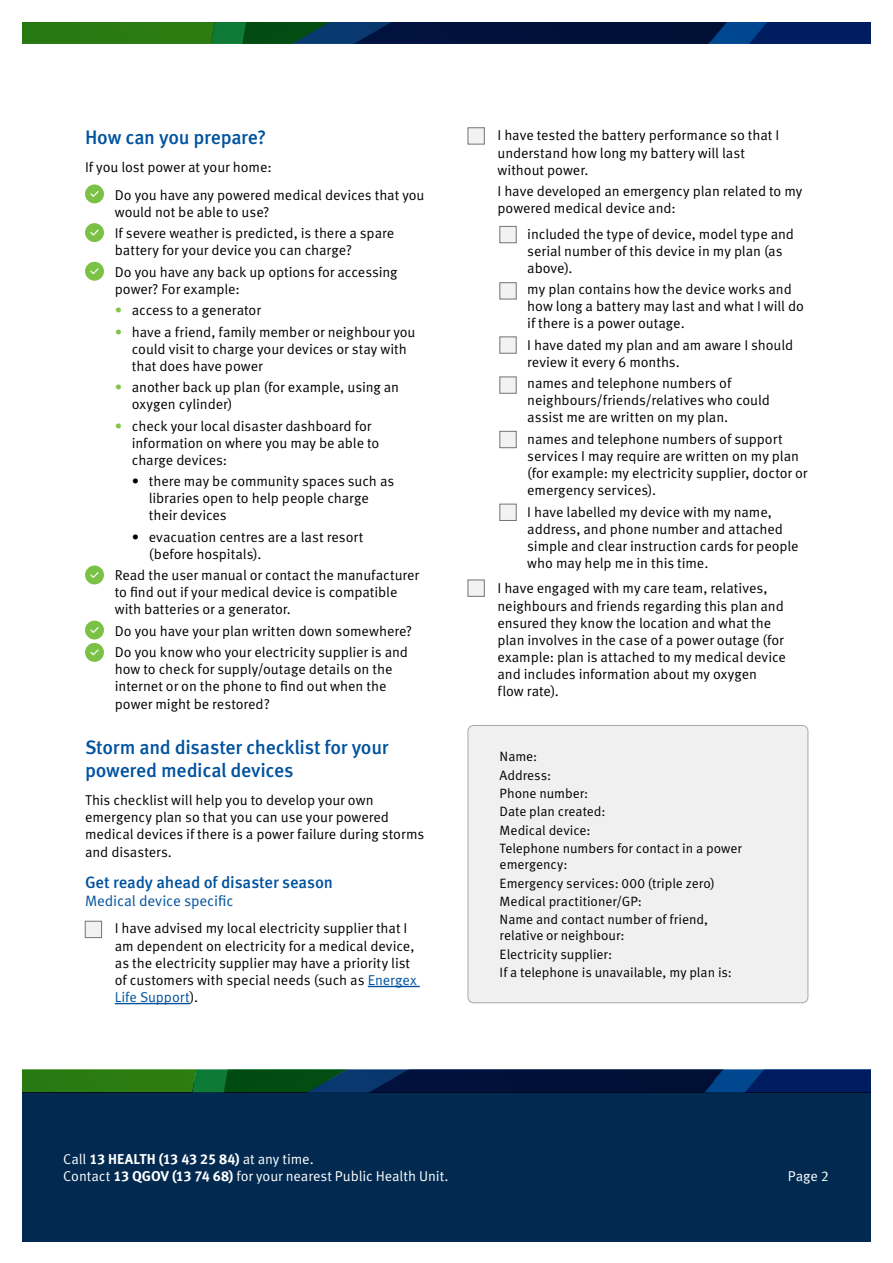
<style>
.page{position:relative;width:893px;height:1263px;background:#fff}
.page>*{position:absolute;margin:0;border:0;box-sizing:border-box;transform-origin:0 0}
.Body_text{font:500 19.5px/23.4px "Meta Pro";letter-spacing:-.015em;color:#00529f}
.Body_text-2{font:500 16.5px "Meta Pro";letter-spacing:-.01em;color:#00529f}
.Body_text-3{font:15px "Meta Pro Norm";letter-spacing:-.01em;color:#00529f}
.Bulleted_list{font:14.25px/17.1px "Meta Pro Norm";letter-spacing:-.005em;color:#000}
.Body_text-4{font:14.25px/17.4px "Meta Pro Norm";letter-spacing:-.005em;color:#000}
.Body_text-5{font:14.25px/17.1px "Meta Pro Norm";letter-spacing:-.005em;color:#fff}
.Bulleted_list-2{font:13.5px/16.2px "Meta Pro Norm";letter-spacing:-.005em;color:#000}
.s1{color:#85c446}
.s2{color:#00529f}
.s3{font-family:"Meta Pro";font-weight:700}
</style>
<div class="page">
<div style="left:0;top:1082px;width:893px;height:181px;background:#022a50"></div>
<svg style="left:21px;top:1069px;width:851px;height:23px;background:#0d3b3c"></svg>
<svg style="left:22px;top:22px;width:849px;height:22px;background:#0a383a"></svg>
<hr style="left:368px;top:986px;width:52px;height:1px;background:#00529f">
<hr style="left:115px;top:1003px;width:75px;height:1px;background:#00529f">
<div style="left:85px;top:184px;width:19px;height:19px;background:#7ac145;border-radius:50%"></div>
<svg style="left:90px;top:191px;width:9px;height:6px"></svg>
<div style="left:85px;top:223px;width:19px;height:19px;background:#7ac145;border-radius:50%"></div>
<svg style="left:90px;top:230px;width:9px;height:6px"></svg>
<div style="left:85px;top:262px;width:19px;height:19px;background:#7ac145;border-radius:50%"></div>
<svg style="left:90px;top:268px;width:9px;height:6px"></svg>
<div style="left:85px;top:565px;width:19px;height:19px;background:#7ac145;border-radius:50%"></div>
<svg style="left:90px;top:572px;width:9px;height:6px"></svg>
<div style="left:85px;top:621px;width:19px;height:18px;background:#7ac145;border-radius:50%"></div>
<svg style="left:90px;top:627px;width:9px;height:6px"></svg>
<div style="left:85px;top:643px;width:19px;height:19px;background:#7ac145;border-radius:50%"></div>
<svg style="left:90px;top:649px;width:9px;height:6px"></svg>
<div style="left:85px;top:921px;width:17px;height:17px;background:#f2f2f2;border:1px solid #737373"></div>
<div style="left:468px;top:128px;width:16px;height:16px;background:#f2f2f2"></div>
<div style="left:500px;top:226px;width:16px;height:17px;background:#f2f2f2;border:1px solid #737373"></div>
<div style="left:500px;top:282px;width:16px;height:17px;background:#f2f2f2;border:1px solid #737373"></div>
<div style="left:500px;top:337px;width:16px;height:16px;background:#f2f2f2"></div>
<div style="left:500px;top:377px;width:16px;height:16px;background:#f2f2f2"></div>
<div style="left:500px;top:431px;width:16px;height:17px;background:#f2f2f2;border:1px solid #737373"></div>
<div style="left:500px;top:504px;width:16px;height:17px;background:#f2f2f2;border:1px solid #737373"></div>
<div style="left:468px;top:580px;width:16px;height:16px;background:#f2f2f2"></div>
<div style="left:468px;top:725px;width:340px;height:278px;background:#f0f0f0;border-radius:6px"></div>
<div style="left:468px;top:725px;width:340px;height:278px;border:1px solid #a7a8ae;border-radius:6px"></div>
<div style="left:0;top:1242px;width:893px;height:21px;background:#fff"></div>
<div style="left:0;top:0;width:21px;height:1251px;background:#fff"></div>
<div style="left:872px;top:3px;width:21px;height:1248px;background:#fff"></div>
<p class="Body_text" style="left:85px;top:125px;width:183px">How can you prepare?</p>
<p class="Body_text-4" style="left:85px;top:158px;width:188px">If you lost power at your home:</p>
<p class="Bulleted_list" style="left:115px;top:185px;width:311px">Do you have any powered medical devices that you would not be able to use?</p>
<p class="Bulleted_list" style="left:115px;top:224px;width:281px">If severe weather is predicted, is there a spare battery for your device you can charge?</p>
<p class="Bulleted_list" style="left:115px;top:262px;width:284px">Do you have any back up options for accessing power? For example:</p>
<p class="Bulleted_list" style="left:115px;top:301px;width:148px"><span class="s1">•</span> access to a generator</p>
<p class="Bulleted_list" style="left:132px;top:322px;width:285px;text-indent:-17px"><span class="s1">•</span> have a friend, family member or neighbour you could visit to charge your devices or stay with that does have power</p>
<p class="Bulleted_list" style="left:132px;top:378px;width:269px;text-indent:-17px"><span class="s1">•</span> another back up plan (for example, using an oxygen cylinder)</p>
<p class="Bulleted_list" style="left:132px;top:416px;width:249px;text-indent:-17px"><span class="s1">•</span> check your local disaster dashboard for information on where you may be able to charge devices:</p>
<p class="Bulleted_list" style="left:149px;top:472px;width:247px;text-indent:-17px">• there may be community spaces such as libraries open to help people charge their devices</p>
<p class="Bulleted_list" style="left:149px;top:527px;width:216px;text-indent:-17px">• evacuation centres are a last resort (before hospitals).</p>
<p class="Bulleted_list" style="left:115px;top:566px;width:306px">Read the user manual or contact the manufacturer to find out if your medical device is compatible with batteries or a generator.</p>
<p class="Bulleted_list" style="left:115px;top:621px;width:299px">Do you have your plan written down somewhere?</p>
<p class="Bulleted_list" style="left:115px;top:642px;width:295px">Do you know who your electricity supplier is and how to check for supply/outage details on the internet or on the phone to find out when the power might be restored?</p>
<p class="Body_text" style="left:85px;top:734px;width:305px">Storm and disaster checklist for your powered medical devices</p>
<p class="Body_text-4" style="left:85px;top:790px;width:341px">This checklist will help you to develop your own emergency plan so that you can use your powered medical devices if there is a power failure during storms and disasters.</p>
<p class="Body_text-2" style="left:85px;top:869px;width:250px">Get ready ahead of disaster season</p>
<p class="Body_text-3" style="left:85px;top:889px;width:150px">Medical device specific</p>
<p class="Bulleted_list" style="left:115px;top:919px;width:303px">I have advised my local electricity supplier that I am dependent on electricity for a medical device, as the electricity supplier may have a priority list of customers with special needs (such as <span class="s2">Energex Life Support</span>).</p>
<p class="Bulleted_list" style="left:497px;top:126px;width:283px">I have tested the battery performance so that I understand how long my battery will last without power.</p>
<p class="Bulleted_list" style="left:497px;top:182px;width:306px">I have developed an emergency plan related to my powered medical device and:</p>
<p class="Bulleted_list" style="left:527px;top:224px;width:268px">included the type of device, model type and serial number of this device in my plan (as above).</p>
<p class="Bulleted_list" style="left:527px;top:280px;width:278px">my plan contains how the device works and how long a battery may last and what I will do if there is a power outage.</p>
<p class="Bulleted_list" style="left:527px;top:335px;width:267px">I have dated my plan and am aware I should review it every 6 months.</p>
<p class="Bulleted_list" style="left:527px;top:374px;width:244px">names and telephone numbers of neighbours/friends/relatives who could assist me are written on my plan.</p>
<p class="Bulleted_list" style="left:527px;top:429px;width:282px">names and telephone numbers of support services I may require are written on my plan (for example: my electricity supplier, doctor or emergency services).</p>
<p class="Bulleted_list" style="left:527px;top:502px;width:273px">I have labelled my device with my name, address, and phone number and attached simple and clear instruction cards for people who may help me in this time.</p>
<p class="Bulleted_list" style="left:497px;top:579px;width:290px">I have engaged with my care team, relatives, neighbours and friends regarding this plan and ensured they know the location and what the plan involves in the case of a power outage (for example: plan is attached to my medical device and includes information about my oxygen flow rate).</p>
<p class="Bulleted_list-2" style="left:500px;top:748px;width:39px">Name:</p>
<p class="Bulleted_list-2" style="left:500px;top:766px;width:53px">Address:</p>
<p class="Bulleted_list-2" style="left:500px;top:784px;width:90px">Phone number:</p>
<p class="Bulleted_list-2" style="left:500px;top:803px;width:107px">Date plan created:</p>
<p class="Bulleted_list-2" style="left:500px;top:821px;width:93px">Medical device:</p>
<p class="Bulleted_list-2" style="left:500px;top:839px;width:244px">Telephone numbers for contact in a power emergency:</p>
<p class="Bulleted_list-2" style="left:500px;top:874px;width:217px">Emergency services: 000 (triple zero)</p>
<p class="Bulleted_list-2" style="left:500px;top:892px;width:144px">Medical practitioner/GP:</p>
<p class="Bulleted_list-2" style="left:500px;top:910px;width:210px">Name and contact number of friend, relative or neighbour:</p>
<p class="Bulleted_list-2" style="left:500px;top:945px;width:114px">Electricity supplier:</p>
<p class="Bulleted_list-2" style="left:500px;top:963px;width:234px">If a telephone is unavailable, my plan is:</p>
<p class="Body_text-5" style="left:63px;top:1150px;width:387px">Call <span class="s3">13 HEALTH (13 43 25 84)</span> at any time.<br>Contact <span class="s3">13 QGOV (13 74 68)</span> for your nearest Public Health Unit.</p>
<p class="Body_text-5" style="left:788px;top:1167px;width:43px">Page 2</p>
</div>
